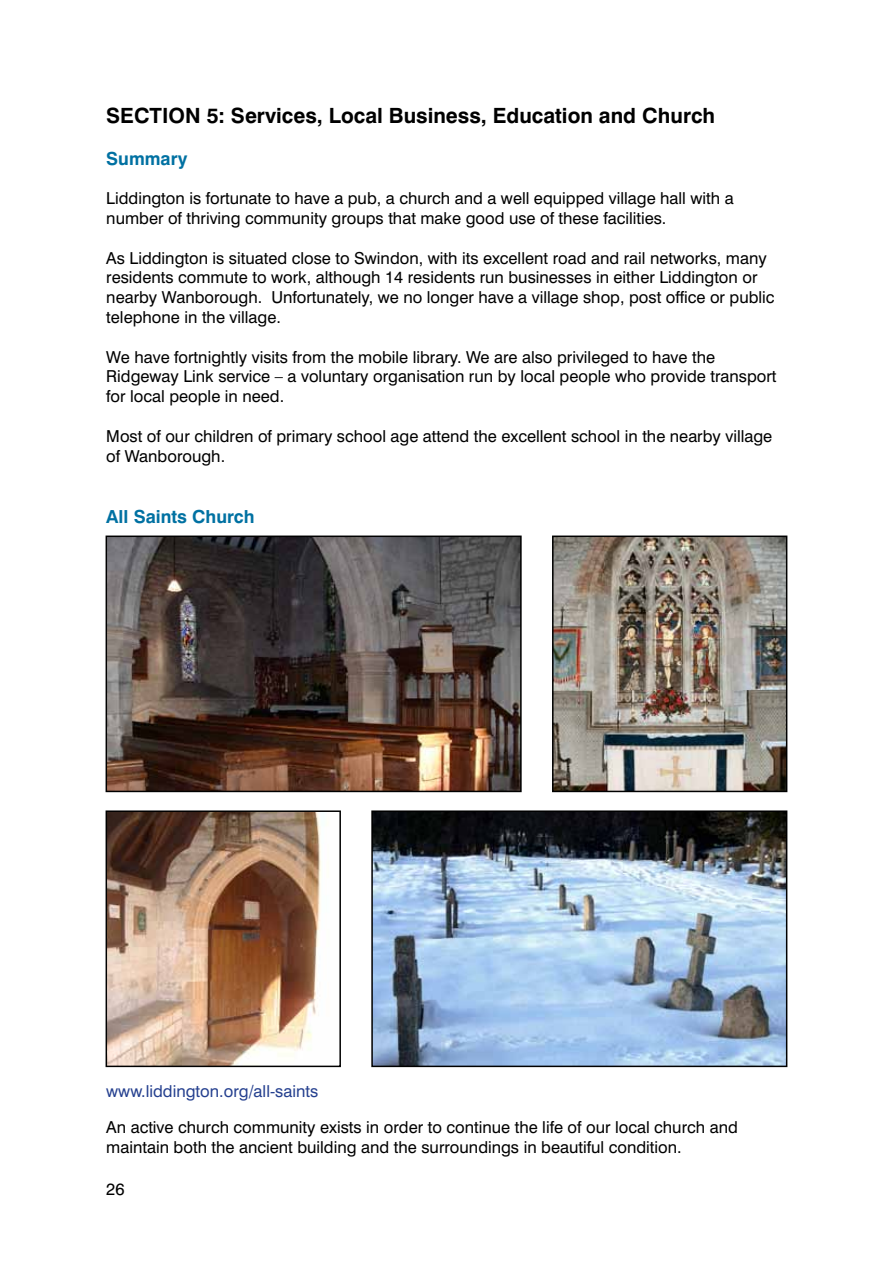
<style>
.page{position:relative;width:893px;height:1263px;background:#fff}
.page>*{position:absolute;margin:0;border:0;box-sizing:border-box;transform-origin:0 0}
.t1{font:700 21px "Swiss 721 BT";color:#000}
.t2{font:700 18px "Swiss 721 BT";color:#0071a2}
.t3{font:16.5px/19.8px "Swiss 721 BT";color:#000}
.t4{font:16.5px "Swiss 721 BT";color:#25408f}
</style>
<div class="page">
<img style="left:109px;top:813px;width:212px;height:251px">
<div style="left:106px;top:810px;width:235px;height:257px;border:2px solid #000"></div>
<img style="left:555px;top:538px;width:229px;height:251px">
<div style="left:552px;top:535px;width:235px;height:257px;border:2px solid #000"></div>
<img style="left:109px;top:538px;width:410px;height:251px">
<div style="left:106px;top:535px;width:416px;height:257px;border:2px solid #000"></div>
<img style="left:374px;top:813px;width:410px;height:251px">
<div style="left:371px;top:810px;width:416px;height:257px;border:2px solid #000"></div>
<p class="t1" style="left:106px;top:103px;width:610px">SECTION 5: Services, Local Business, Education and Church</p>
<p class="t2" style="left:106px;top:147px;width:83px">Summary</p>
<p class="t3" style="left:106px;top:188px;width:629px">Liddington is fortunate to have a pub, a church and a well equipped village hall with a number of thriving community groups that make good use of these facilities.</p>
<p class="t3" style="left:106px;top:248px;width:670px">As Liddington is situated close to Swindon, with its excellent road and rail networks, many residents commute to work, although 14 residents run businesses in either Liddington or nearby Wanborough. Unfortunately, we no longer have a village shop, post office or public telephone in the village.</p>
<p class="t3" style="left:106px;top:347px;width:672px">We have fortnightly visits from the mobile library. We are also privileged to have the<br>Ridgeway Link service – a voluntary organisation run by local people who provide transport for local people in need.</p>
<p class="t3" style="left:106px;top:426px;width:667px">Most of our children of primary school age attend the excellent school in the nearby village of Wanborough.</p>
<p class="t2" style="left:106px;top:505px;width:150px">All Saints Church</p>
<p class="t4" style="left:106px;top:1081px;width:213px">www.liddington.org/all-saints</p>
<p class="t3" style="left:106px;top:1117px;width:633px">An active church community exists in order to continue the life of our local church and maintain both the ancient building and the surroundings in beautiful condition.</p>
<p class="t3" style="left:106px;top:1179px;width:20px">26</p>
</div>
